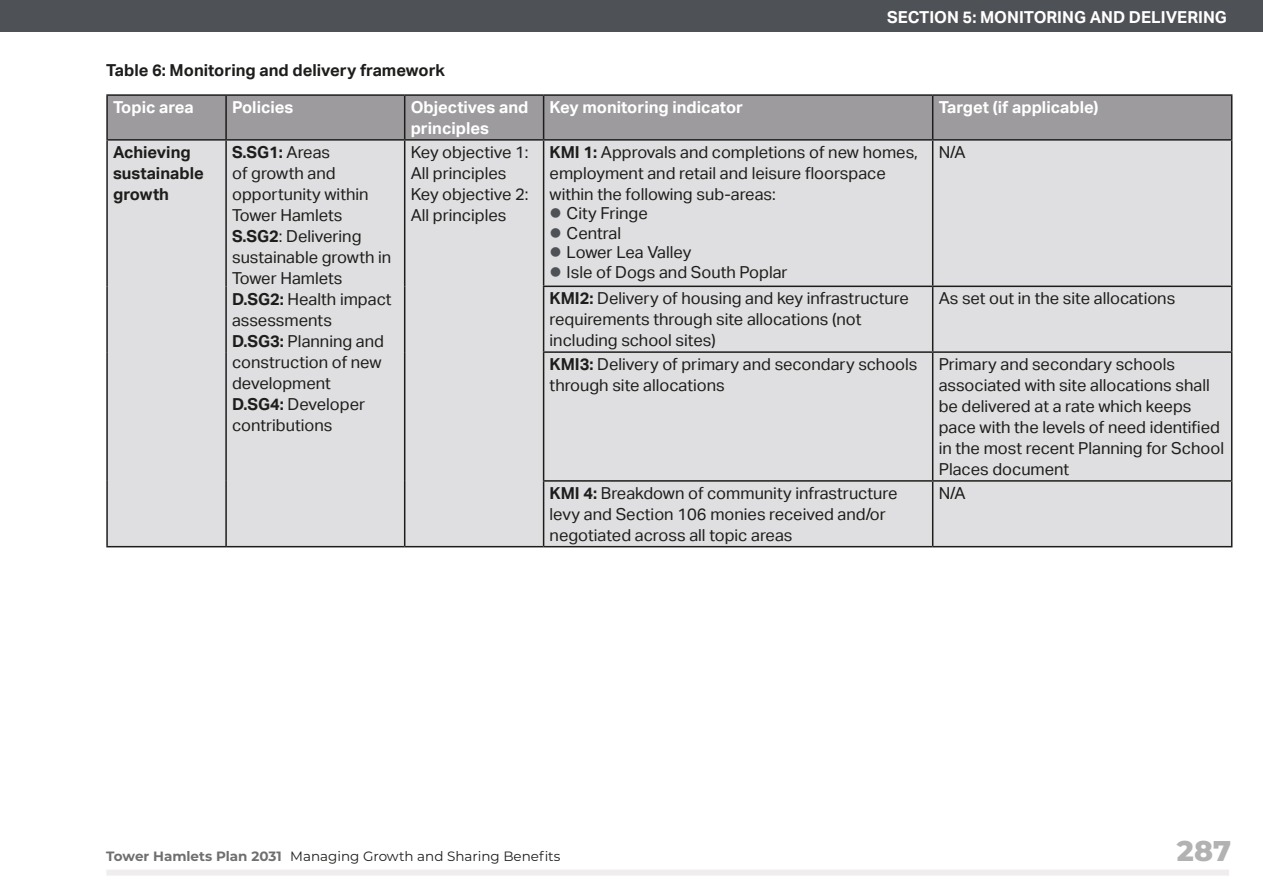
<style>
.page{position:relative;width:1263px;height:893px;background:#fff}
.page>*{position:absolute;margin:0;border:0;box-sizing:border-box;transform-origin:0 0}
.t1{font:800 28.5px "Montserrat";color:#b3b2b2}
.t2{font:16.5px/21px "Aktiv Grotesk";color:#1d1d1b}
.t3{font:700 16.5px/21px "Aktiv Grotesk";color:#fff}
.t4{font:700 16.5px/21px "Aktiv Grotesk";color:#1d1d1b}
.t5{font:13.5px "Montserrat";color:#1d1d1b}
.s1{font-weight:700}
.s2{font-weight:700;color:#706f6f}
</style>
<div class="page">
<div style="left:106px;top:870px;width:1123px;height:6px;background:#f0edee"></div>
<div style="left:0;top:0;width:1263px;height:32px;background:#4e5155"></div>
<div style="left:108px;top:96px;width:1123px;height:43px;background:#9d9b9e"></div>
<div style="left:108px;top:141px;width:1123px;height:405px;background:#dfdee0"></div>
<hr style="left:106px;top:94px;width:120px;height:2px;background:#1d1d1b">
<hr style="left:106px;top:96px;width:2px;height:43px;background:#1d1d1b">
<hr style="left:226px;top:94px;width:179px;height:2px;background:#1d1d1b">
<hr style="left:225px;top:96px;width:2px;height:43px;background:#1d1d1b">
<hr style="left:405px;top:94px;width:139px;height:2px;background:#1d1d1b">
<hr style="left:404px;top:96px;width:1px;height:43px;background:#1d1d1b">
<hr style="left:544px;top:94px;width:389px;height:2px;background:#1d1d1b">
<hr style="left:543px;top:96px;width:1px;height:43px;background:#1d1d1b">
<hr style="left:933px;top:94px;width:299px;height:2px;background:#1d1d1b">
<hr style="left:932px;top:96px;width:1px;height:43px;background:#1d1d1b">
<hr style="left:1231px;top:96px;width:1px;height:43px;background:#1d1d1b">
<hr style="left:106px;top:139px;width:120px;height:2px;background:#1d1d1b">
<hr style="left:106px;top:141px;width:2px;height:145px;background:#1d1d1b">
<hr style="left:226px;top:139px;width:179px;height:2px;background:#1d1d1b">
<hr style="left:225px;top:141px;width:2px;height:145px;background:#1d1d1b">
<hr style="left:405px;top:139px;width:139px;height:2px;background:#1d1d1b">
<hr style="left:404px;top:141px;width:1px;height:145px;background:#1d1d1b">
<hr style="left:544px;top:139px;width:389px;height:2px;background:#1d1d1b">
<hr style="left:543px;top:141px;width:1px;height:145px;background:#1d1d1b">
<hr style="left:933px;top:139px;width:299px;height:2px;background:#1d1d1b">
<hr style="left:932px;top:141px;width:1px;height:145px;background:#1d1d1b">
<hr style="left:1231px;top:141px;width:1px;height:145px;background:#1d1d1b">
<hr style="left:106px;top:286px;width:2px;height:66px;background:#1d1d1b">
<hr style="left:225px;top:286px;width:2px;height:66px;background:#1d1d1b">
<hr style="left:404px;top:286px;width:1px;height:66px;background:#1d1d1b">
<hr style="left:543px;top:286px;width:390px;height:1px;background:#1d1d1b">
<hr style="left:543px;top:287px;width:1px;height:64px;background:#1d1d1b">
<hr style="left:933px;top:286px;width:299px;height:1px;background:#1d1d1b">
<hr style="left:932px;top:287px;width:1px;height:64px;background:#1d1d1b">
<hr style="left:1231px;top:287px;width:1px;height:64px;background:#1d1d1b">
<hr style="left:106px;top:352px;width:2px;height:129px;background:#1d1d1b">
<hr style="left:225px;top:352px;width:2px;height:129px;background:#1d1d1b">
<hr style="left:404px;top:352px;width:1px;height:129px;background:#1d1d1b">
<hr style="left:543px;top:351px;width:390px;height:2px;background:#1d1d1b">
<hr style="left:543px;top:353px;width:1px;height:127px;background:#1d1d1b">
<hr style="left:933px;top:351px;width:299px;height:2px;background:#1d1d1b">
<hr style="left:932px;top:353px;width:1px;height:127px;background:#1d1d1b">
<hr style="left:1231px;top:353px;width:1px;height:127px;background:#1d1d1b">
<hr style="left:106px;top:481px;width:2px;height:65px;background:#1d1d1b">
<hr style="left:225px;top:481px;width:2px;height:65px;background:#1d1d1b">
<hr style="left:404px;top:481px;width:1px;height:65px;background:#1d1d1b">
<hr style="left:543px;top:480px;width:390px;height:2px;background:#1d1d1b">
<hr style="left:543px;top:482px;width:1px;height:64px;background:#1d1d1b">
<hr style="left:933px;top:480px;width:299px;height:2px;background:#1d1d1b">
<hr style="left:932px;top:482px;width:1px;height:64px;background:#1d1d1b">
<hr style="left:1231px;top:482px;width:1px;height:64px;background:#1d1d1b">
<hr style="left:106px;top:546px;width:120px;height:1px;background:#1d1d1b">
<hr style="left:226px;top:546px;width:179px;height:1px;background:#1d1d1b">
<hr style="left:405px;top:546px;width:139px;height:1px;background:#1d1d1b">
<hr style="left:544px;top:546px;width:389px;height:1px;background:#1d1d1b">
<hr style="left:933px;top:546px;width:299px;height:1px;background:#1d1d1b">
<svg style="left:551px;top:208px;width:9px;height:10px"></svg>
<svg style="left:551px;top:228px;width:9px;height:10px"></svg>
<svg style="left:551px;top:247px;width:9px;height:10px"></svg>
<svg style="left:551px;top:267px;width:9px;height:10px"></svg>
<p class="t3" style="left:887px;top:7px;width:341px">SECTION 5: MONITORING AND DELIVERING</p>
<p class="t4" style="left:106px;top:59px;width:340px">Table 6: Monitoring and delivery framework</p>
<p class="t3" style="left:113px;top:97px;width:82px">Topic area</p>
<p class="t3" style="left:232px;top:97px;width:63px">Policies</p>
<p class="t3" style="left:411px;top:97px;width:119px">Objectives and principles</p>
<p class="t3" style="left:550px;top:97px;width:195px">Key monitoring indicator</p>
<p class="t3" style="left:939px;top:97px;width:161px">Target (if applicable)</p>
<p class="t4" style="left:113px;top:141px;width:92px">Achieving sustainable growth</p>
<p class="t2" style="left:232px;top:141px;width:161px"><span class="s1">S.SG1:</span> Areas<br>of growth and opportunity within<br>Tower Hamlets<br><span class="s1">S.SG2</span>: Delivering sustainable growth in<br>Tower Hamlets<br><span class="s1">D.SG2:</span> Health impact assessments<br><span class="s1">D.SG3:</span> Planning and construction of new development<br><span class="s1">D.SG4:</span> Developer contributions</p>
<p class="t2" style="left:411px;top:142px;width:119px">Key objective 1:<br>All principles<br>Key objective 2:<br>All principles</p>
<p class="t2" style="left:550px;top:142px;width:370px"><span class="s1">KMI 1:</span> Approvals and completions of new homes, employment and retail and leisure floorspace within the following sub-areas:</p>
<p class="t2" style="left:939px;top:142px;width:28px">N/A</p>
<p class="t2" style="left:567px;top:204px;width:222px;line-height:19.5px">City Fringe<br>Central<br>Lower Lea Valley<br>Isle of Dogs and South Poplar</p>
<p class="t2" style="left:550px;top:288px;width:361px"><span class="s1">KMI2:</span> Delivery of housing and key infrastructure requirements through site allocations (not including school sites)</p>
<p class="t2" style="left:939px;top:288px;width:238px">As set out in the site allocations</p>
<p class="t2" style="left:550px;top:354px;width:369px"><span class="s1">KMI3:</span> Delivery of primary and secondary schools through site allocations</p>
<p class="t2" style="left:939px;top:354px;width:287px">Primary and secondary schools associated with site allocations shall be delivered at a rate which keeps pace with the levels of need identified in the most recent Planning for School<br>Places document</p>
<p class="t2" style="left:550px;top:483px;width:349px"><span class="s1">KMI 4:</span> Breakdown of community infrastructure levy and Section 106 monies received and/or negotiated across all topic areas</p>
<p class="t2" style="left:939px;top:483px;width:28px">N/A</p>
<p class="t5" style="left:106px;top:847px;width:456px"><span class="s2">Tower Hamlets Plan 2031</span> Managing Growth and Sharing Benefits</p>
<h1 class="t1" style="left:1177px;top:830px;width:56px">287</h1>
</div>
